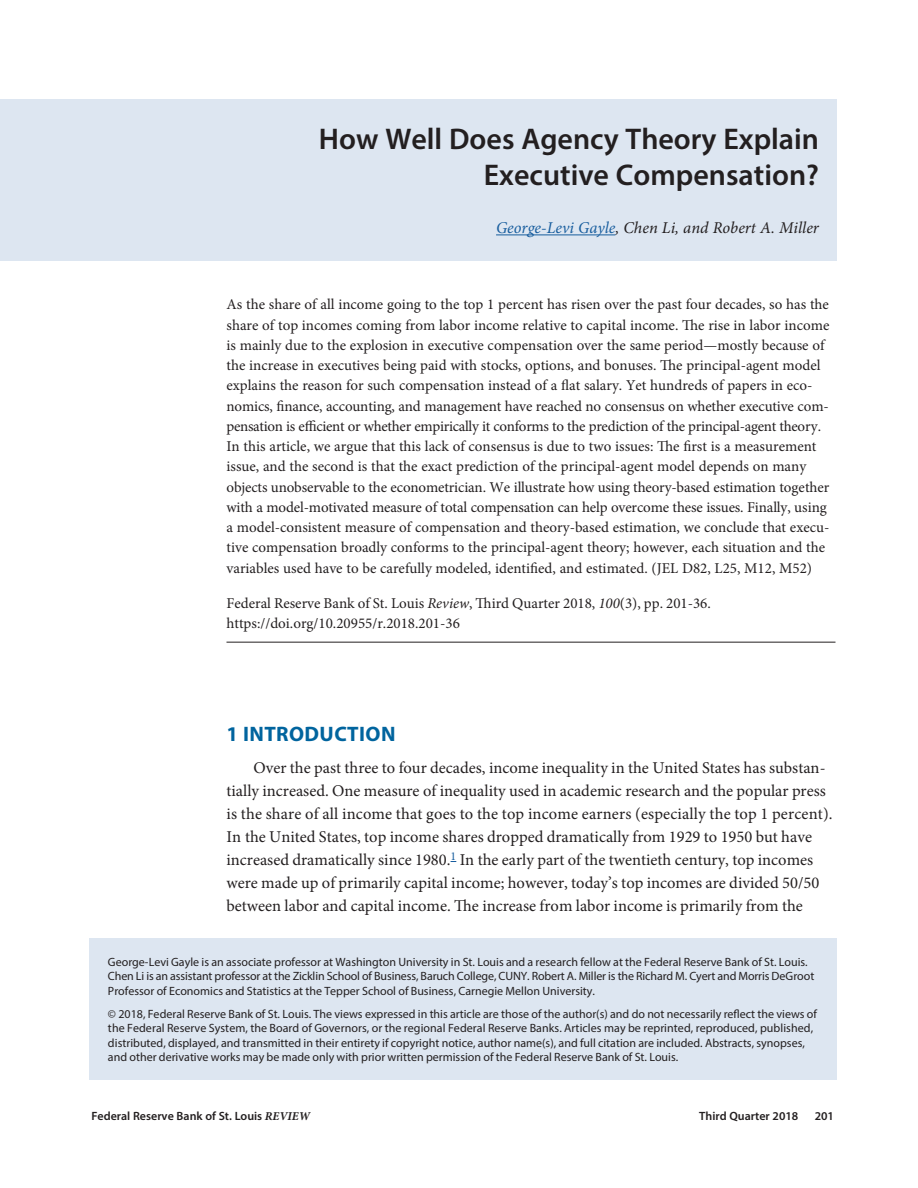
<style>
.page{position:relative;width:918px;height:1188px;background:#fff}
.page>*{position:absolute;margin:0;border:0;box-sizing:border-box;transform-origin:0 0}
.t1{font:600 30px/36px "Myriad Pro";color:#231f20;text-align:right}
._1_Head{font:700 21px "Myriad Pro";letter-spacing:.02em;color:#00649e}
.Text{font:16.5px/23.1px "Minion Pro";color:#231f20}
.Author{font:italic 16.5px "Minion Pro";color:#231f20}
.Abstract_Text{font:15px/20.2px "Minion Pro";color:#231f20}
.Abstract_Citation{font:15px/20.2px "Minion Pro";color:#231f20}
.Author_Note{font:12px/14.4px "Myriad Pro";color:#231f20}
.t2{font:600 12px "Myriad Pro";color:#231f20}
.s1{color:#175d9e}
.s2{font-style:italic}
.s3{font-family:"Minion Pro";font-weight:700;font-style:italic}
</style>
<div class="page">
<div style="left:0;top:99px;width:837px;height:162px;background:#dde6f1"></div>
<hr style="left:496px;top:234px;width:119px;height:1px;background:#175d9e">
<hr style="left:226px;top:642px;width:610px;height:1px;background:#231f20">
<div style="left:90px;top:939px;width:747px;height:141px;background:#dde6f1"></div>
<p class="t1" style="left:319px;top:120px;width:502px">How Well Does Agency Theory Explain<br>Executive Compensation?</p>
<p class="Author" style="left:496px;top:217px;width:324px"><span class="s1">George-Levi Gayle</span>, Chen Li, and Robert A. Miller</p>
<p class="Abstract_Text" style="left:226px;top:295px;width:605px">As the share of all income going to the top 1 percent has risen over the past four decades, so has the share of top incomes coming from labor income relative to capital income. The rise in labor income is mainly due to the explosion in executive compensation over the same period—mostly because of the increase in executives being paid with stocks, options, and bonuses. The principal-agent model explains the reason for such compensation instead of a flat salary. Yet hundreds of papers in eco&shy;nomics, finance, accounting, and management have reached no consensus on whether executive com&shy;pensation is efficient or whether empirically it conforms to the prediction of the principal-agent theory.<br>In this article, we argue that this lack of consensus is due to two issues: The first is a measurement issue, and the second is that the exact prediction of the principal-agent model depends on many objects unobservable to the econometrician. We illustrate how using theory-based estimation together with a model-motivated measure of total compensation can help overcome these issues. Finally, using a model-consistent measure of compensation and theory-based estimation, we conclude that execu&shy;tive compensation broadly conforms to the principal-agent theory; however, each situation and the variables used have to be carefully modeled, identified, and estimated. (JEL D82, L25, M12, M52)</p>
<p class="Abstract_Citation" style="left:226px;top:593px;width:486px">Federal Reserve Bank of St. Louis <span class="s2">Review</span>, Third Quarter 2018, <span class="s2">100</span>(3), pp. 201-36. https://doi.org/10.20955/r.2018.201-36</p>
<p class="_1_Head" style="left:226px;top:720px;width:171px">1 INTRODUCTION</p>
<p class="Text" style="left:226px;top:756px;width:608px;text-indent:27px">Over the past three to four decades, income inequality in the United States has substan&shy;tially increased. One measure of inequality used in academic research and the popular press is the share of all income that goes to the top income earners (especially the top 1 percent).<br>In the United States, top income shares dropped dramatically from 1929 to 1950 but have increased dramatically since 1980.<sup>1</sup> In the early part of the twentieth century, top incomes were made up of primarily capital income; however, today’s top incomes are divided 50/50 between labor and capital income. The increase from labor income is primarily from the</p>
<p class="Author_Note" style="left:108px;top:954px;width:708px">George-Levi Gayle is an associate professor at Washington University in St. Louis and a research fellow at the Federal Reserve Bank of St. Louis.<br>Chen Li is an assistant professor at the Zicklin School of Business, Baruch College, CUNY. Robert A. Miller is the Richard M. Cyert and Morris DeGroot<br>Professor of Economics and Statistics at the Tepper School of Business, Carnegie Mellon University.</p>
<p class="Author_Note" style="left:108px;top:1006px;width:711px">© 2018, Federal Reserve Bank of St. Louis. The views expressed in this article are those of the author(s) and do not necessarily reflect the views of the Federal Reserve System, the Board of Governors, or the regional Federal Reserve Banks. Articles may be reprinted, reproduced, published, distributed, displayed, and transmitted in their entirety if copyright notice, author name(s), and full citation are included. Abstracts, synopses, and other derivative works may be made only with prior written permission of the Federal Reserve Bank of St. Louis.</p>
<p class="t2" style="left:91px;top:1108px;width:220px">Federal Reserve Bank of St. Louis <span class="s3">REVIEW</span></p>
<p class="t2" style="left:699px;top:1108px;width:101px">Third Quarter 2018</p>
<p class="t2" style="left:815px;top:1108px;width:21px">201</p>
</div>
